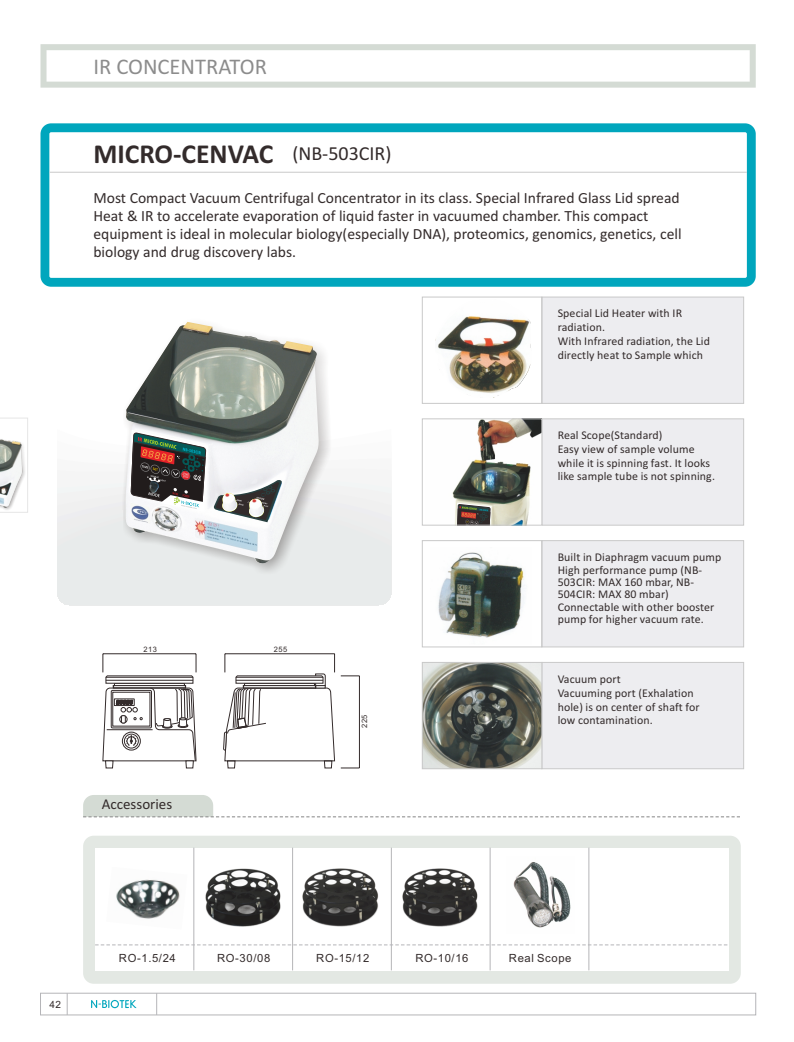
<style>
.page{position:relative;width:794px;height:1042px;background:#fff}
.page>*{position:absolute;margin:0;border:0;box-sizing:border-box;transform-origin:0 0}
.t1{font:700 27.5px "Calibri";color:#332b2b}
.t2{font:22.5px "Calibri";color:#8c8c8c}
.t3{font:15.62px/18.1px "Calibri";color:#332b2b}
.t4{font:15px "Calibri";color:#332b2b}
.t5{font:11.88px/13.8px "Calibri";letter-spacing:.01em;color:#332b2b}
.t6{font:11.25px "Arial";letter-spacing:.055em;color:#332b2b}
.t7{font:10px "Arial";color:#332b2b}
.t8{font:7.5px "Arial";letter-spacing:.055em;color:#332b2b}
.s1{font-weight:400;font-size:20px}
</style>
<div class="page">
<div style="left:541px;top:296px;width:203px;height:108px;background:#ededf0"></div>
<div style="left:422px;top:297px;width:120px;height:107px;border:1px solid #c9c9c9"></div>
<div style="left:541px;top:418px;width:203px;height:108px;background:#ededf0"></div>
<img style="left:452px;top:420px;width:88px;height:103px">
<svg style="left:456px;top:461px;width:35px;height:62px;background:#6a6c64"></svg>
<div style="left:422px;top:418px;width:120px;height:107px;border:1px solid #c9c9c9"></div>
<div style="left:541px;top:540px;width:203px;height:108px;background:#ededf0"></div>
<div style="left:422px;top:540px;width:120px;height:107px;border:1px solid #c9c9c9"></div>
<div style="left:542px;top:662px;width:202px;height:107px;background:#ededf0"></div>
<img style="left:424px;top:664px;width:116px;height:103px">
<div style="left:422px;top:662px;width:120px;height:107px;border:1px solid #c9c9c9"></div>
<svg style="left:40px;top:44px;width:715px;height:44px"></svg>
<svg style="left:40px;top:123px;width:715px;height:164px"></svg>
<hr style="left:49px;top:172px;width:698px;height:1px;background:#c9c9c9">
<div style="left:83px;top:835px;width:658px;height:149px;background:#e3e8e3;border-radius:11px"></div>
<svg style="left:102px;top:653px;width:95px;height:115px"></svg>
<hr style="left:103px;top:653px;width:93px;height:1px;background:#332b2b">
<svg style="left:223px;top:654px;width:112px;height:114px"></svg>
<hr style="left:225px;top:653px;width:109px;height:1px;background:#332b2b">
<svg style="left:341px;top:675px;width:18px;height:1px"></svg>
<svg style="left:341px;top:768px;width:18px;height:1px"></svg>
<hr style="left:359px;top:676px;width:1px;height:92px;background:#332b2b">
<img style="left:438px;top:552px;width:87px;height:86px">
<img style="left:438px;top:316px;width:93px;height:82px">
<svg style="left:95px;top:847px;width:634px;height:124px;background:#dddedd"></svg>
<svg style="left:83px;top:795px;width:657px;height:22px"></svg>
<div style="left:40px;top:993px;width:716px;height:22px;border:1px solid #b5b5b8"></div>
<svg style="left:91px;top:1000px;width:46px;height:8px"></svg>
<svg style="left:156px;top:993px;width:1px;height:22px"></svg>
<svg style="left:67px;top:993px;width:1px;height:22px"></svg>
<img style="left:126px;top:322px;width:193px;height:89px">
<svg style="left:57px;top:411px;width:334px;height:194px"></svg>
<svg style="left:0;top:418px;width:28px;height:95px"></svg>
<h2 class="t2" style="left:93px;top:57px;width:175px">IR CONCENTRATOR</h2>
<h1 class="t1" style="left:93px;top:142px;width:299px">MICRO-CENVAC <span class="s1">(NB-503CIR)</span></h1>
<p class="t3" style="left:93px;top:190px;width:590px">Most Compact Vacuum Centrifugal Concentrator in its class. Special Infrared Glass Lid spread Heat &amp; IR to accelerate evaporation of liquid faster in vacuumed chamber. This compact equipment is ideal in molecular biology(especially DNA), proteomics, genomics, genetics, cell biology and drug discovery labs.</p>
<p class="t5" style="left:557px;top:307px;width:154px">Special Lid Heater with IR radiation.<br>With Infrared radiation, the Lid directly heat to Sample which</p>
<p class="t5" style="left:557px;top:429px;width:159px">Real Scope(Standard)<br>Easy view of sample volume while it is spinning fast. It looks like sample tube is not spinning.</p>
<p class="t8" style="left:144px;top:646px;width:15px">213</p>
<p class="t8" style="left:274px;top:646px;width:15px">255</p>
<p class="t4" style="left:102px;top:798px;width:72px">Accessories</p>
<p class="t8" style="left:362px;top:728px;width:15px;rotate:-90deg">225</p>
<p class="t5" style="left:557px;top:552px;width:165px;line-height:12.5px">Built in Diaphragm vacuum pump<br>High performance pump (NB-<br>503CIR: MAX 160 mbar, NB-<br>504CIR: MAX 80 mbar)<br>Connectable with other booster pump for higher vacuum rate.</p>
<p class="t5" style="left:557px;top:673px;width:143px">Vacuum port<br>Vacuuming port (Exhalation hole) is on center of shaft for low contamination.</p>
<p class="t7" style="left:49px;top:1000px;width:13px">42</p>
<p class="t6" style="left:119px;top:953px;width:58px">RO-1.5/24</p>
<p class="t6" style="left:509px;top:953px;width:64px">Real Scope</p>
<p class="t6" style="left:217px;top:953px;width:55px">RO-30/08</p>
<p class="t6" style="left:316px;top:953px;width:55px">RO-15/12</p>
<p class="t6" style="left:415px;top:953px;width:55px">RO-10/16</p>
</div>
